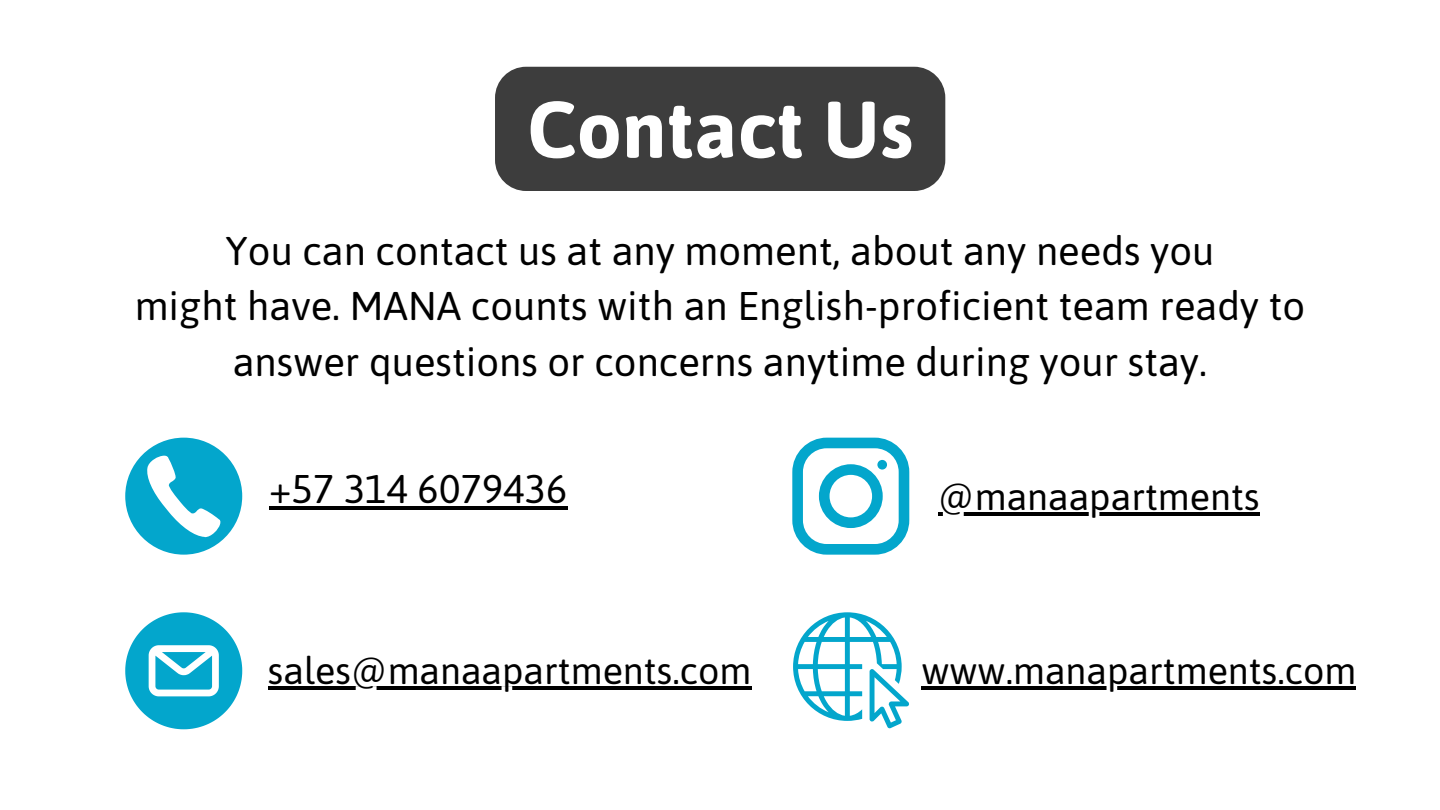
<style>
.page{position:relative;width:1440px;height:810px;background:#fff}
.page>*{position:absolute;margin:0;border:0;box-sizing:border-box;transform-origin:0 0}
.t1{font:700 80px "Asap";color:#fff}
.t2{font:40px "Asap";color:#000}
.t3{font:37.6px "Asap";color:#000}
</style>
<div class="page">
<svg style="left:125px;top:438px;width:117px;height:117px"></svg>
<svg style="left:125px;top:612px;width:117px;height:117px"></svg>
<svg style="left:792px;top:438px;width:117px;height:117px"></svg>
<svg style="left:793px;top:612px;width:116px;height:117px"></svg>
<div style="left:495px;top:67px;width:450px;height:124px;background:#3d3d3d;border-radius:31px"></div>
<hr style="left:269px;top:506px;width:298px;height:3px;background:#000">
<hr style="left:268px;top:687px;width:483px;height:3px;background:#000">
<hr style="left:938px;top:512px;width:322px;height:4px;background:#000">
<hr style="left:921px;top:686px;width:435px;height:4px;background:#000">
<p class="t1" style="left:527px;top:83px;width:387px">Contact Us</p>
<p class="t2" style="left:226px;top:227px;width:990px">You can contact us at any moment, about any needs you</p>
<p class="t2" style="left:135px;top:283px;width:1172px">might have. MANA counts with an English-proficient team ready to</p>
<p class="t2" style="left:233px;top:338px;width:976px">answer questions or concerns anytime during your stay.</p>
<p class="t2" style="left:269px;top:466px;width:300px">+57 314 6079436</p>
<p class="t3" style="left:268px;top:649px;width:485px">sales@manaapartments.com</p>
<p class="t3" style="left:938px;top:474px;width:323px">@manaapartments</p>
<p class="t3" style="left:921px;top:649px;width:436px">www.manapartments.com</p>
</div>
